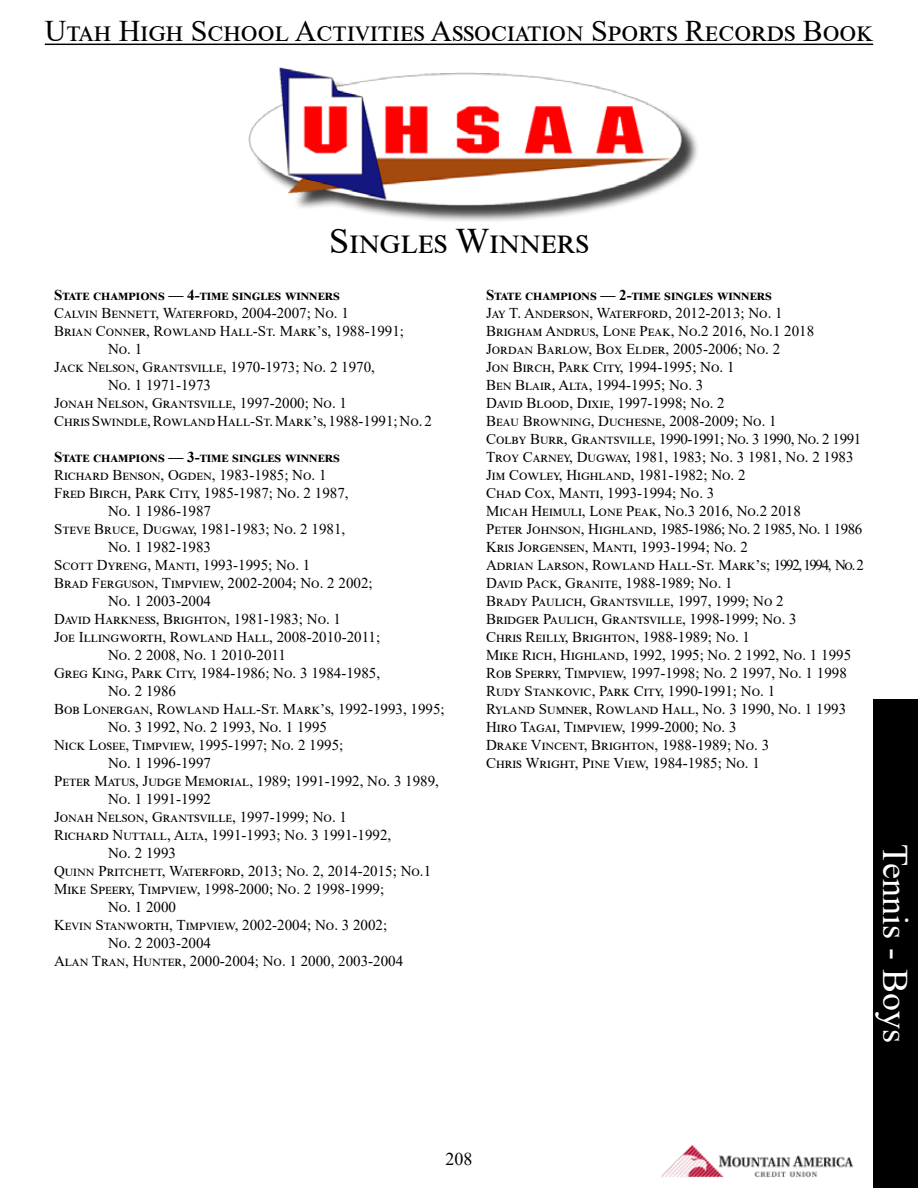
<style>
.page{position:relative;width:918px;height:1188px;background:#fff}
.page>*{position:absolute;margin:0;border:0;box-sizing:border-box;transform-origin:0 0}
.t1{font:36px "Times New Roman";color:#000}
.t2{font:36px "Times New Roman";color:#fff}
.t3{font:30px "Times New Roman";color:#000}
.t4{font:18px "Times New Roman";color:#000}
.t5{font:15px/18px "Times New Roman";color:#000}
.t6{font:700 15px "Times New Roman";color:#000}
</style>
<div class="page">
<hr style="left:45px;top:44px;width:828px;height:1px;background:#000">
<div style="left:252px;top:71px;width:448px;height:153px;background:#000;opacity:.75"></div>
<img style="left:248px;top:67px;width:440px;height:151px">
<img style="left:661px;top:1144px;width:193px;height:34px">
<div style="left:873px;top:699px;width:45px;height:489px;background:#000"></div>
<h2 class="t3" style="left:45px;top:10px;width:830px">Utah High School Activities Association Sports Records Book</h2>
<h1 class="t1" style="left:329px;top:215px;width:261px">Singles Winners</h1>
<p class="t6" style="left:54px;top:284px;width:287px">State champions — 4-time singles winners</p>
<p class="t5" style="left:54px;top:303px;width:296px">Calvin Bennett, Waterford, 2004-2007; No. 1</p>
<p class="t5" style="left:54px;top:321px;width:352px">Brian Conner, Rowland Hall-St. Mark’s, 1988-1991;</p>
<p class="t5" style="left:108px;top:339px;width:36px">No. 1</p>
<p class="t5" style="left:54px;top:357px;width:323px">Jack Nelson, Grantsville, 1970-1973; No. 2 1970,</p>
<p class="t5" style="left:108px;top:375px;width:105px">No. 1 1971-1973</p>
<p class="t5" style="left:54px;top:393px;width:295px">Jonah Nelson, Grantsville, 1997-2000; No. 1</p>
<p class="t5" style="left:54px;top:411px;width:379px">Chris Swindle, Rowland Hall-St. Mark’s, 1988-1991; No. 2</p>
<p class="t6" style="left:54px;top:446px;width:287px">State champions — 3-time singles winners</p>
<p class="t5" style="left:54px;top:465px;width:274px">Richard Benson, Ogden, 1983-1985; No. 1</p>
<p class="t5" style="left:54px;top:483px;width:296px">Fred Birch, Park City, 1985-1987; No. 2 1987,</p>
<p class="t5" style="left:108px;top:501px;width:105px">No. 1 1986-1987</p>
<p class="t5" style="left:54px;top:519px;width:293px">Steve Bruce, Dugway, 1981-1983; No. 2 1981,</p>
<p class="t5" style="left:108px;top:537px;width:105px">No. 1 1982-1983</p>
<p class="t5" style="left:54px;top:555px;width:258px">Scott Dyreng, Manti, 1993-1995; No. 1</p>
<p class="t5" style="left:54px;top:573px;width:320px">Brad Ferguson, Timpview, 2002-2004; No. 2 2002;</p>
<p class="t5" style="left:108px;top:591px;width:105px">No. 1 2003-2004</p>
<p class="t5" style="left:54px;top:609px;width:289px">David Harkness, Brighton, 1981-1983; No. 1</p>
<p class="t5" style="left:54px;top:627px;width:328px">Joe Illingworth, Rowland Hall, 2008-2010-2011;</p>
<p class="t5" style="left:108px;top:645px;width:179px">No. 2 2008, No. 1 2010-2011</p>
<p class="t5" style="left:54px;top:663px;width:328px">Greg King, Park City, 1984-1986; No. 3 1984-1985,</p>
<p class="t5" style="left:108px;top:681px;width:70px">No. 2 1986</p>
<p class="t5" style="left:54px;top:699px;width:392px">Bob Lonergan, Rowland Hall-St. Mark’s, 1992-1993, 1995;</p>
<p class="t5" style="left:108px;top:717px;width:221px">No. 3 1992, No. 2 1993, No. 1 1995</p>
<p class="t5" style="left:54px;top:735px;width:291px">Nick Losee, Timpview, 1995-1997; No. 2 1995;</p>
<p class="t5" style="left:108px;top:753px;width:105px">No. 1 1996-1997</p>
<p class="t5" style="left:54px;top:771px;width:387px">Peter Matus, Judge Memorial, 1989; 1991-1992, No. 3 1989,</p>
<p class="t5" style="left:108px;top:789px;width:105px">No. 1 1991-1992</p>
<p class="t5" style="left:54px;top:807px;width:295px">Jonah Nelson, Grantsville, 1997-1999; No. 1</p>
<p class="t5" style="left:54px;top:825px;width:339px">Richard Nuttall, Alta, 1991-1993; No. 3 1991-1992,</p>
<p class="t5" style="left:108px;top:843px;width:70px">No. 2 1993</p>
<p class="t5" style="left:54px;top:861px;width:379px">Quinn Pritchett, Waterford, 2013; No. 2, 2014-2015; No.1</p>
<p class="t5" style="left:54px;top:879px;width:332px">Mike Speery, Timpview, 1998-2000; No. 2 1998-1999;</p>
<p class="t5" style="left:108px;top:897px;width:70px">No. 1 2000</p>
<p class="t5" style="left:54px;top:915px;width:335px">Kevin Stanworth, Timpview, 2002-2004; No. 3 2002;</p>
<p class="t5" style="left:108px;top:933px;width:105px">No. 2 2003-2004</p>
<p class="t5" style="left:54px;top:951px;width:351px">Alan Tran, Hunter, 2000-2004; No. 1 2000, 2003-2004</p>
<p class="t6" style="left:486px;top:284px;width:287px">State champions — 2-time singles winners</p>
<p class="t5" style="left:486px;top:303px;width:380px">Jay T. Anderson, Waterford, 2012-2013; No. 1<br>Brigham Andrus, Lone Peak, No.2 2016, No.1 2018<br>Jordan Barlow, Box Elder, 2005-2006; No. 2<br>Jon Birch, Park City, 1994-1995; No. 1<br>Ben Blair, Alta, 1994-1995; No. 3<br>David Blood, Dixie, 1997-1998; No. 2<br>Beau Browning, Duchesne, 2008-2009; No. 1<br>Colby Burr, Grantsville, 1990-1991; No. 3 1990, No. 2 1991<br>Troy Carney, Dugway, 1981, 1983; No. 3 1981, No. 2 1983<br>Jim Cowley, Highland, 1981-1982; No. 2<br>Chad Cox, Manti, 1993-1994; No. 3<br>Micah Heimuli, Lone Peak, No.3 2016, No.2 2018<br>Peter Johnson, Highland, 1985-1986; No. 2 1985, No. 1 1986<br>Kris Jorgensen, Manti, 1993-1994; No. 2<br>Adrian Larson, Rowland Hall-St. Mark’s; 1992, 1994, No. 2<br>David Pack, Granite, 1988-1989; No. 1<br>Brady Paulich, Grantsville, 1997, 1999; No 2<br>Bridger Paulich, Grantsville, 1998-1999; No. 3<br>Chris Reilly, Brighton, 1988-1989; No. 1<br>Mike Rich, Highland, 1992, 1995; No. 2 1992, No. 1 1995<br>Rob Sperry, Timpview, 1997-1998; No. 2 1997, No. 1 1998<br>Rudy Stankovic, Park City, 1990-1991; No. 1<br>Ryland Sumner, Rowland Hall, No. 3 1990, No. 1 1993<br>Hiro Tagai, Timpview, 1999-2000; No. 3<br>Drake Vincent, Brighton, 1988-1989; No. 3<br>Chris Wright, Pine View, 1984-1985; No. 1</p>
<h1 class="t2" style="left:920px;top:844px;width:201px;rotate:90deg">Tennis - Boys</h1>
<p class="t4" style="left:446px;top:1146px;width:28px">208</p>
</div>
